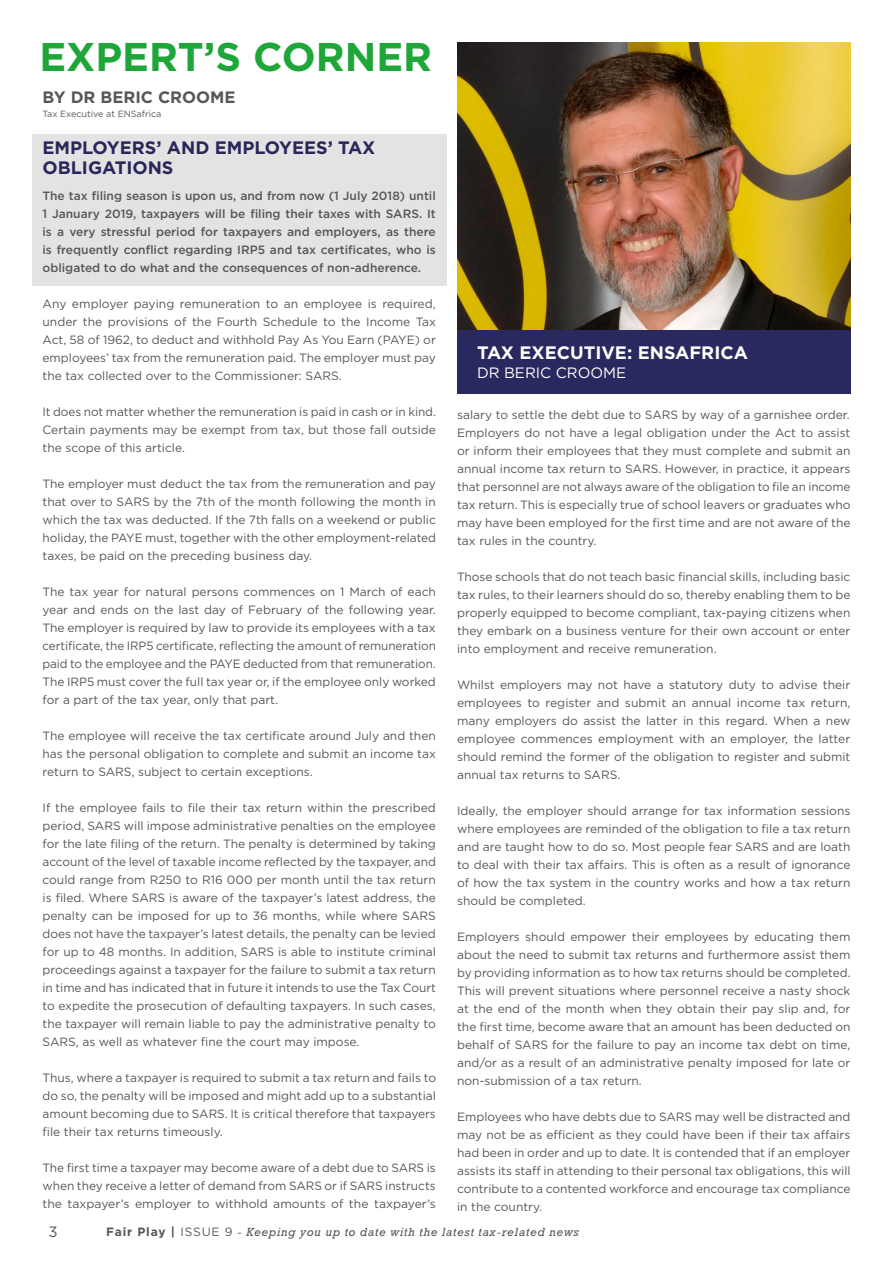
<style>
.page{position:relative;width:893px;height:1263px;background:#fff}
.page>*{position:absolute;margin:0;border:0;box-sizing:border-box;transform-origin:0 0}
.t1{font:700 40.05px "Gotham";color:#1ea638}
.t2{font:700 18px/19.5px "Gotham";color:#29265a}
.t3{font:700 18px "Gotham";color:#fff}
.t4{font:700 16.5px "Gotham";color:#575756}
.t5{font:15px "Gotham";color:#fff}
.t6{font:15px "Gotham";color:#575756}
.t7{font:12px/18px "Gotham";color:#575756;text-align:justify}
.t8{font:500 12px/18px "Gotham";color:#575756;text-align:justify}
.t9{font:italic 12px "M Rockwell";letter-spacing:.06em;color:#575756}
.t10{font:9px "Gotham";color:#575756}
.s1{font-family:"Gotham";font-weight:700;font-style:normal}
.s2{font-family:"Gotham";font-style:normal}
</style>
<div class="page">
<hr style="left:892px;top:0;width:1px;height:1203px;background:#009b62">
<img style="left:457px;top:43px;width:393px;height:287px">
<div style="left:457px;top:330px;width:393px;height:63px;background:#292960"></div>
<div style="left:32px;top:135px;width:414px;height:151px;background:#e3e3e3"></div>
<h1 class="t1" style="left:39px;top:30px;width:394px">EXPERT’S CORNER</h1>
<h3 class="t4" style="left:43px;top:86px;width:195px">BY DR BERIC CROOME</h3>
<p class="t10" style="left:43px;top:108px;width:120px">Tax Executive at ENSafrica</p>
<h2 class="t2" style="left:43px;top:138px;width:334px">EMPLOYERS’ AND EMPLOYEES’ TAX<br>OBLIGATIONS</h2>
<p class="t8" style="left:43px;top:187px;width:395px">The tax filing season is upon us, and from now (1 July 2018) until 1 January 2019, taxpayers will be filing their taxes with SARS. It is a very stressful period for taxpayers and employers, as there is frequently conflict regarding IRP5 and tax certificates, who is obligated to do what and the consequences of non-adherence.</p>
<p class="t7" style="left:43px;top:295px;width:395px">Any employer paying remuneration to an employee is required, under the provisions of the Fourth Schedule to the Income Tax Act, 58 of 1962, to deduct and withhold Pay As You Earn (PAYE) or employees’ tax from the remuneration paid. The employer must pay the tax collected over to the Commissioner: SARS.</p>
<p class="t7" style="left:43px;top:403px;width:395px">It does not matter whether the remuneration is paid in cash or in kind.<br>Certain payments may be exempt from tax, but those fall outside the scope of this article.</p>
<p class="t7" style="left:43px;top:475px;width:395px">The employer must deduct the tax from the remuneration and pay that over to SARS by the 7th of the month following the month in which the tax was deducted. If the 7th falls on a weekend or public holiday, the PAYE must, together with the other employment-related taxes, be paid on the preceding business day.</p>
<p class="t7" style="left:43px;top:583px;width:395px">The tax year for natural persons commences on 1 March of each year and ends on the last day of February of the following year.<br>The employer is required by law to provide its employees with a tax certificate, the IRP5 certificate, reflecting the amount of remuneration paid to the employee and the PAYE deducted from that remuneration.<br>The IRP5 must cover the full tax year or, if the employee only worked for a part of the tax year, only that part.</p>
<p class="t7" style="left:43px;top:727px;width:395px">The employee will receive the tax certificate around July and then has the personal obligation to complete and submit an income tax return to SARS, subject to certain exceptions.</p>
<p class="t7" style="left:43px;top:799px;width:395px">If the employee fails to file their tax return within the prescribed period, SARS will impose administrative penalties on the employee for the late filing of the return. The penalty is determined by taking account of the level of taxable income reflected by the taxpayer, and could range from R250 to R16 000 per month until the tax return is filed. Where SARS is aware of the taxpayer’s latest address, the penalty can be imposed for up to 36 months, while where SARS does not have the taxpayer’s latest details, the penalty can be levied for up to 48 months. In addition, SARS is able to institute criminal proceedings against a taxpayer for the failure to submit a tax return in time and has indicated that in future it intends to use the Tax Court to expedite the prosecution of defaulting taxpayers. In such cases, the taxpayer will remain liable to pay the administrative penalty to SARS, as well as whatever fine the court may impose.</p>
<p class="t7" style="left:43px;top:1069px;width:395px">Thus, where a taxpayer is required to submit a tax return and fails to do so, the penalty will be imposed and might add up to a substantial amount becoming due to SARS. It is critical therefore that taxpayers file their tax returns timeously.</p>
<p class="t7" style="left:43px;top:1159px;width:395px">The first time a taxpayer may become aware of a debt due to SARS is when they receive a letter of demand from SARS or if SARS instructs the taxpayer’s employer to withhold amounts of the taxpayer’s</p>
<h2 class="t3" style="left:477px;top:340px;width:272px">TAX EXECUTIVE: ENSAFRICA</h2>
<p class="t5" style="left:477px;top:363px;width:151px">DR BERIC CROOME</p>
<p class="t7" style="left:457px;top:405px;width:395px">salary to settle the debt due to SARS by way of a garnishee order.<br>Employers do not have a legal obligation under the Act to assist or inform their employees that they must complete and submit an annual income tax return to SARS. However, in practice, it appears that personnel are not always aware of the obligation to file an income tax return. This is especially true of school leavers or graduates who may have been employed for the first time and are not aware of the tax rules in the country.</p>
<p class="t7" style="left:457px;top:567px;width:395px">Those schools that do not teach basic financial skills, including basic tax rules, to their learners should do so, thereby enabling them to be properly equipped to become compliant, tax-paying citizens when they embark on a business venture for their own account or enter into employment and receive remuneration.</p>
<p class="t7" style="left:457px;top:675px;width:395px">Whilst employers may not have a statutory duty to advise their employees to register and submit an annual income tax return, many employers do assist the latter in this regard. When a new employee commences employment with an employer, the latter should remind the former of the obligation to register and submit annual tax returns to SARS.</p>
<p class="t7" style="left:457px;top:801px;width:395px">Ideally, the employer should arrange for tax information sessions where employees are reminded of the obligation to file a tax return and are taught how to do so. Most people fear SARS and are loath to deal with their tax affairs. This is often as a result of ignorance of how the tax system in the country works and how a tax return should be completed.</p>
<p class="t7" style="left:457px;top:927px;width:395px">Employers should empower their employees by educating them about the need to submit tax returns and furthermore assist them by providing information as to how tax returns should be completed.<br>This will prevent situations where personnel receive a nasty shock at the end of the month when they obtain their pay slip and, for the first time, become aware that an amount has been deducted on behalf of SARS for the failure to pay an income tax debt on time, and/or as a result of an administrative penalty imposed for late or non-submission of a tax return.</p>
<p class="t7" style="left:457px;top:1107px;width:395px">Employees who have debts due to SARS may well be distracted and may not be as efficient as they could have been if their tax affairs had been in order and up to date. It is contended that if an employer assists its staff in attending to their personal tax obligations, this will contribute to a contented workforce and encourage tax compliance in the country.</p>
<p class="t6" style="left:49px;top:1222px;width:11px">3</p>
<p class="t9" style="left:106px;top:1225px;width:474px"><span class="s1">Fair Play |</span> <span class="s2">ISSUE 9</span> - Keeping you up to date with the latest tax-related news</p>
</div>
